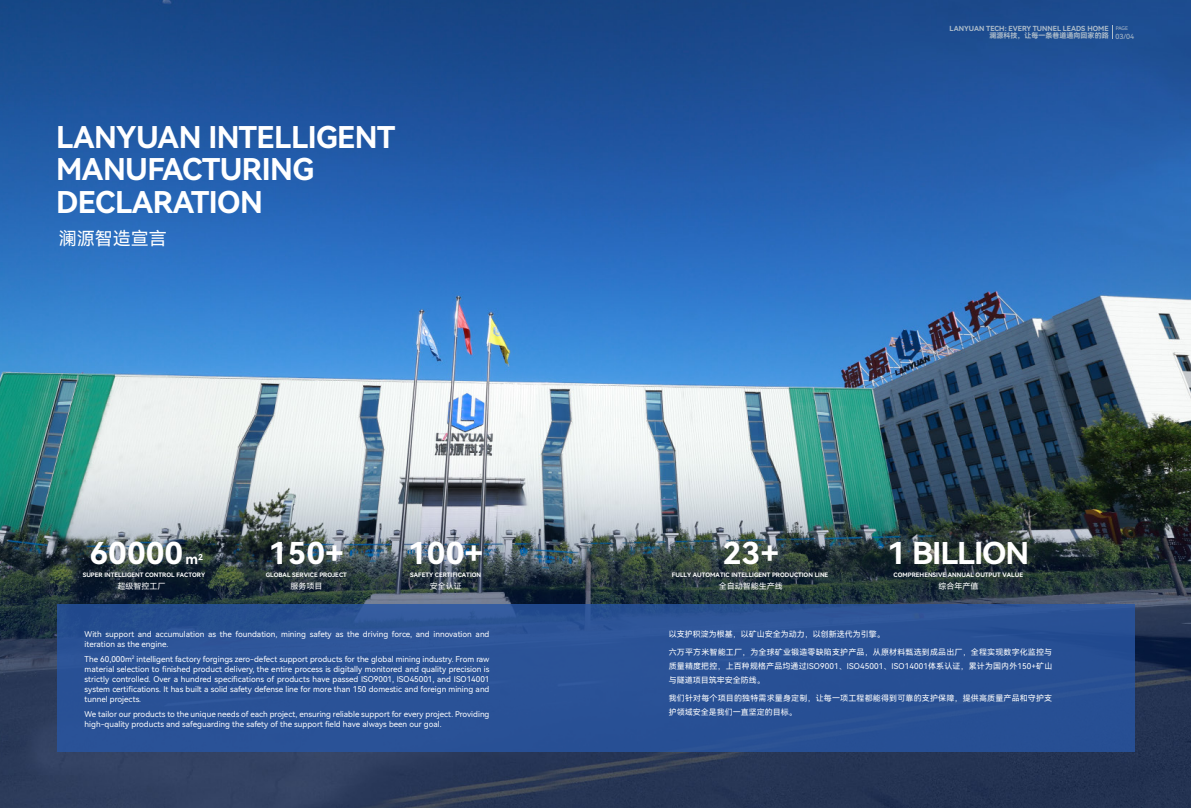
<style>
.page{position:relative;width:1191px;height:808px;background:#fff}
.page>*{position:absolute;margin:0;border:0;box-sizing:border-box;transform-origin:0 0}
.t1{font:30.1px "Harmony OS Sans SC Bold";color:#fff;scale:1.04 1}
.t2{font:30.1px "Harmony OS Sans SC Bold";letter-spacing:-.04em;color:#fff;scale:1.04 1}
.t3{font:30px/32.7px "Harmony OS Sans SC Bold";letter-spacing:-.02em;color:#fff}
.t4{font:18px "Harmony OS Sans SC";color:#fff}
.t5{font:8px/10px "Harmony OS Sans SC";color:#fff;text-align:justify}
.t6{font:8px/14px "Harmony OS Sans SC";letter-spacing:.02em;color:#fff}
.t7{font:7px/7.6px "Harmony OS Sans SC Bold";color:#afbdca}
.t8{font:6.1px "Harmony OS Sans SC Bold";color:#fff}
.t9{font:5px "Harmony OS Sans SC";color:#afbdca}
.s1{font-size:13.9px}
.s2{font-family:"Harmony OS Sans SC"}
</style>
<div class="page">
<img style="left:0;top:0;width:1191px;height:808px">
<div style="left:57px;top:604px;width:1077px;height:147px;background:#295196"></div>
<svg style="left:1112px;top:25px;width:1px;height:14px"></svg>
<h2 class="t3" style="left:56px;top:120px;width:340px">LANYUAN INTELLIGENT<br>MANUFACTURING<br>DECLARATION</h2>
<h3 class="t4" style="left:59px;top:226px;width:110px">澜源智造宣言</h3>
<h1 class="t1" style="left:89px;top:532px;width:111px">60000<span class="s1">m</span><sup>2</sup></h1>
<p class="t8" style="left:83px;top:571px;width:124px">SUPER INTELLIGENT CONTROL FACTORY</p>
<p class="t5" style="left:117px;top:581px;width:50px">超级智控工厂</p>
<h1 class="t1" style="left:269px;top:532px;width:74px">150+</h1>
<p class="t8" style="left:266px;top:571px;width:82px">GLOBAL SERVICE PROJECT</p>
<p class="t5" style="left:290px;top:581px;width:33px">服务项目</p>
<h1 class="t1" style="left:408px;top:532px;width:74px">100+</h1>
<p class="t8" style="left:410px;top:571px;width:72px">SAFETY CERTIFICATION</p>
<p class="t5" style="left:430px;top:581px;width:33px">安全认证</p>
<p class="t5" style="left:85px;top:628px;width:406px">With support and accumulation as the foundation, mining safety as the driving force, and innovation and iteration as the engine.</p>
<p class="t5" style="left:85px;top:653px;width:406px">The 60,000m<sup>2</sup> intelligent factory forgings zero-defect support products for the global mining industry. From raw material selection to finished product delivery, the entire process is digitally monitored and quality precision is strictly controlled. Over a hundred specifications of products have passed ISO9001, ISO45001, and ISO14001 system certifications. It has built a solid safety defense line for more than 150 domestic and foreign mining and tunnel projects.</p>
<p class="t5" style="left:85px;top:708px;width:406px">We tailor our products to the unique needs of each project, ensuring reliable support for every project. Providing high-quality products and safeguarding the safety of the support field have always been our goal.</p>
<p class="t7" style="left:989px;top:24px;width:146px;text-indent:-40px">LANYUAN TECH: EVERY TUNNEL LEADS HOME<br>澜源科技，让每一条巷道通向回家的路 <span class="s2">03/04</span></p>
<p class="t9" style="left:1115px;top:25px;width:14px">PAGE</p>
<h1 class="t1" style="left:722px;top:532px;width:56px">23+</h1>
<h1 class="t2" style="left:887px;top:532px;width:138px">1 BILLION</h1>
<p class="t8" style="left:672px;top:571px;width:158px">FULLY AUTOMATIC INTELLIGENT PRODUCTION LINE</p>
<p class="t5" style="left:719px;top:581px;width:65px">全自动智能生产线</p>
<p class="t8" style="left:893px;top:571px;width:131px">COMPREHENSIVE ANNUAL OUTPUT VALUE</p>
<p class="t5" style="left:938px;top:581px;width:41px">综合年产值</p>
<p class="t5" style="left:669px;top:628px;width:217px">以支护积淀为根基，以矿山安全为动力，以创新迭代为引擎。</p>
<p class="t5" style="left:669px;top:644px;width:385px;line-height:14px">六万平方米智能工厂，为全球矿业锻造零缺陷支护产品，从原材料甄选到成品出厂，全程实现数字化监控与质量精度把控，上百种规格产品均通过ISO9001、ISO45001、ISO14001体系认证，累计为国内外150+矿山与隧道项目筑牢安全防线。</p>
<p class="t6" style="left:669px;top:690px;width:385px">我们针对每个项目的独特需求量身定制，让每一项工程都能得到可靠的支护保障，提供高质量产品和守护支护领域安全是我们一直坚定的目标。</p>
</div>
